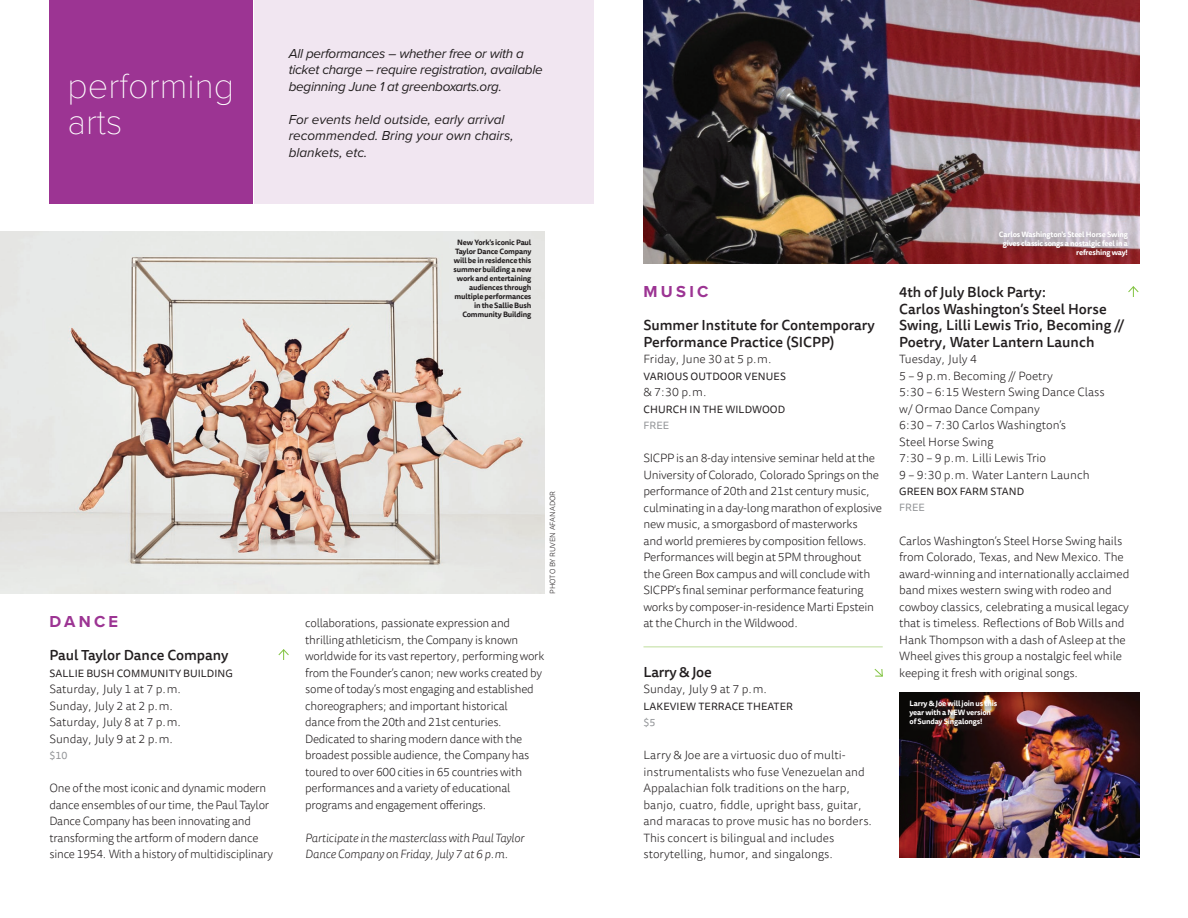
<style>
.page{position:relative;width:1188px;height:918px;background:#fff}
.page>*{position:absolute;margin:0;border:0;box-sizing:border-box;transform-origin:0 0}
.t1{font:100 36px/36px "Proxima Nova T";color:#fff}
.t2{font:700 16.5px "Proxima Nova";letter-spacing:.2em;color:#9c3493}
.t3{font:500 14.25px/16.5px "Tisa Sans Pro";color:#231f20}
.t4{font:500 14.25px "Tisa Sans Pro";letter-spacing:-.02em;color:#231f20}
.t5{font:italic 13.5px/16.5px "Proxima Nova";letter-spacing:-.02em;color:#231f20}
.t6{font:italic 13.5px/16.5px "Proxima Nova";color:#231f20}
.t7{font:300 12px/16.5px "Tisa Sans Pro";letter-spacing:-.02em;color:#231f20}
.t8{font:300 12px/16.5px "Tisa Sans Pro";color:#231f20}
.t9{font:italic 300 12px/16.5px "Tisa Sans Pro";letter-spacing:-.01em;color:#231f20}
.t10{font:10.5px "Tisa Sans Pro";letter-spacing:.01em;color:#231f20}
.t11{font:10.5px "Tisa Sans Pro";letter-spacing:.01em;color:#939598}
.t12{font:700 7.5px/9px "Tisa Sans Pro";letter-spacing:-.02em;color:#231f20;text-align:right}
.t13{font:700 7.5px/9px "Tisa Sans Pro";letter-spacing:-.02em;color:#fff;text-align:right}
.t14{font:300 7.5px "Tisa Sans Pro";letter-spacing:.01em;color:#231f20}
</style>
<div class="page">
<div style="left:255px;top:0;width:339px;height:204px;background:#f1e6f1"></div>
<img style="left:0;top:231px;width:544px;height:363px">
<img style="left:644px;top:0;width:495px;height:264px">
<div style="left:50px;top:0;width:203px;height:204px;background:#9c3493"></div>
<svg style="left:278px;top:649px;width:11px;height:11px"></svg>
<hr style="left:644px;top:646px;width:239px;height:1px;background:#bedd9b">
<svg style="left:1128px;top:286px;width:11px;height:11px"></svg>
<svg style="left:874px;top:668px;width:9px;height:9px"></svg>
<div style="left:996px;top:228px;width:141px;height:38px;background:#231f20;opacity:.33"></div>
<img style="left:899px;top:693px;width:240px;height:165px">
<div style="left:908px;top:699px;width:97px;height:35px;background:#231f20;opacity:.9"></div>
<h1 class="t1" style="left:68px;top:66px;width:168px">performing arts</h1>
<p class="t5" style="left:289px;top:44px;width:256px">All performances – whether free or with a ticket charge – require registration, available beginning June 1 at greenboxarts.org.</p>
<p class="t6" style="left:289px;top:110px;width:226px">For events held outside, early arrival recommended. Bring your own chairs, blankets, etc.</p>
<h2 class="t2" style="left:50px;top:609px;width:70px">DANCE</h2>
<p class="t3" style="left:50px;top:647px;width:180px">Paul Taylor Dance Company</p>
<p class="t10" style="left:50px;top:666px;width:185px">SALLIE BUSH COMMUNITY BUILDING</p>
<p class="t7" style="left:50px;top:681px;width:134px">Saturday, July 1 at 7 p.m.<br>Sunday, July 2 at 2 p.m.<br>Saturday, July 8 at 7 p.m.<br>Sunday, July 9 at 2 p.m.</p>
<p class="t11" style="left:50px;top:748px;width:19px">$10</p>
<p class="t7" style="left:50px;top:780px;width:225px">One of the most iconic and dynamic modern dance ensembles of our time, the Paul Taylor Dance Company has been innovating and transforming the artform of modern dance since 1954. With a history of multidisciplinary</p>
<p class="t12" style="left:454px;top:238px;width:79px">New York's iconic Paul<br>Taylor Dance Company will be in residence this summer building a new work and entertaining audiences through multiple performances in the Sallie Bush<br>Community Building</p>
<p class="t13" style="left:999px;top:230px;width:131px">Carlos Washington's Steel Horse Swing gives classic songs a nostalgic feel in a refreshing way!</p>
<h2 class="t2" style="left:644px;top:279px;width:67px">MUSIC</h2>
<p class="t3" style="left:644px;top:317px;width:233px">Summer Institute for Contemporary<br>Performance Practice (SICPP)</p>
<p class="t8" style="left:644px;top:351px;width:130px">Friday, June 30 at 5 p.m.</p>
<p class="t10" style="left:644px;top:369px;width:144px">VARIOUS OUTDOOR VENUES</p>
<p class="t7" style="left:644px;top:384px;width:65px">&amp; 7:30 p.m.</p>
<p class="t10" style="left:644px;top:402px;width:143px">CHURCH IN THE WILDWOOD</p>
<p class="t11" style="left:644px;top:418px;width:27px">FREE</p>
<p class="t7" style="left:644px;top:450px;width:240px">SICPP is an 8-day intensive seminar held at the University of Colorado, Colorado Springs on the performance of 20th and 21st century music, culminating in a day-long marathon of explosive new music, a smorgasbord of masterworks<br>and world premieres by composition fellows.<br>Performances will begin at 5PM throughout<br>the Green Box campus and will conclude with SICPP’s final seminar performance featuring works by composer-in-residence Marti Epstein at the Church in the Wildwood.</p>
<p class="t4" style="left:644px;top:662px;width:70px">Larry &amp; Joe</p>
<p class="t7" style="left:644px;top:681px;width:126px">Sunday, July 9 at 7 p.m.</p>
<p class="t10" style="left:644px;top:699px;width:151px">LAKEVIEW TERRACE THEATER</p>
<p class="t11" style="left:643px;top:715px;width:13px">$5</p>
<p class="t8" style="left:644px;top:747px;width:231px">Larry &amp; Joe are a virtuosic duo of multi&shy;instrumentalists who fuse Venezuelan and Appalachian folk traditions on the harp, banjo, cuatro, fiddle, upright bass, guitar, and maracas to prove music has no borders.<br>This concert is bilingual and includes storytelling, humor, and singalongs.</p>
<p class="t3" style="left:899px;top:284px;width:227px">4th of July Block Party:<br>Carlos Washington’s Steel Horse<br>Swing, Lilli Lewis Trio, Becoming //<br>Poetry, Water Lantern Launch</p>
<p class="t8" style="left:899px;top:351px;width:207px">Tuesday, July 4<br>5 – 9 p.m.Becoming // Poetry<br>5:30 – 6:15 Western Swing Dance Class w/ Ormao Dance Company<br>6:30 – 7:30 Carlos Washington’s<br>Steel Horse Swing<br>7:30 – 9 p.m. Lilli Lewis Trio<br>9 – 9:30 p.m. Water Lantern Launch</p>
<p class="t10" style="left:899px;top:484px;width:126px">GREEN BOX FARM STAND</p>
<p class="t11" style="left:899px;top:501px;width:27px">FREE</p>
<p class="t7" style="left:899px;top:533px;width:232px">Carlos Washington’s Steel Horse Swing hails from Colorado, Texas, and New Mexico. The award-winning and internationally acclaimed band mixes western swing with rodeo and cowboy classics, celebrating a musical legacy that is timeless. Reflections of Bob Wills and Hank Thompson with a dash of Asleep at the Wheel gives this group a nostalgic feel while keeping it fresh with original songs.</p>
<p class="t14" style="left:548px;top:594px;width:104px;rotate:-90deg">PHOTO BY RUVEN AFANADOR</p>
<p class="t7" style="left:305px;top:615px;width:241px">collaborations, passionate expression and thrilling athleticism, the Company is known worldwide for its vast repertory, performing work from the Founder’s canon; new works created by some of today’s most engaging and established choreographers; and important historical<br>dance from the 20th and 21st centuries.<br>Dedicated to sharing modern dance with the broadest possible audience, the Company has toured to over 600 cities in 65 countries with performances and a variety of educational programs and engagement offerings.</p>
<p class="t9" style="left:305px;top:830px;width:221px">Participate in the masterclass with Paul Taylor<br>Dance Company on Friday, July 7 at 6 p.m.</p>
<p class="t13" style="left:910px;top:699px;width:89px;text-align:left">Larry &amp; Joe will join us this year with a NEW version of Sunday Singalongs!</p>
</div>
